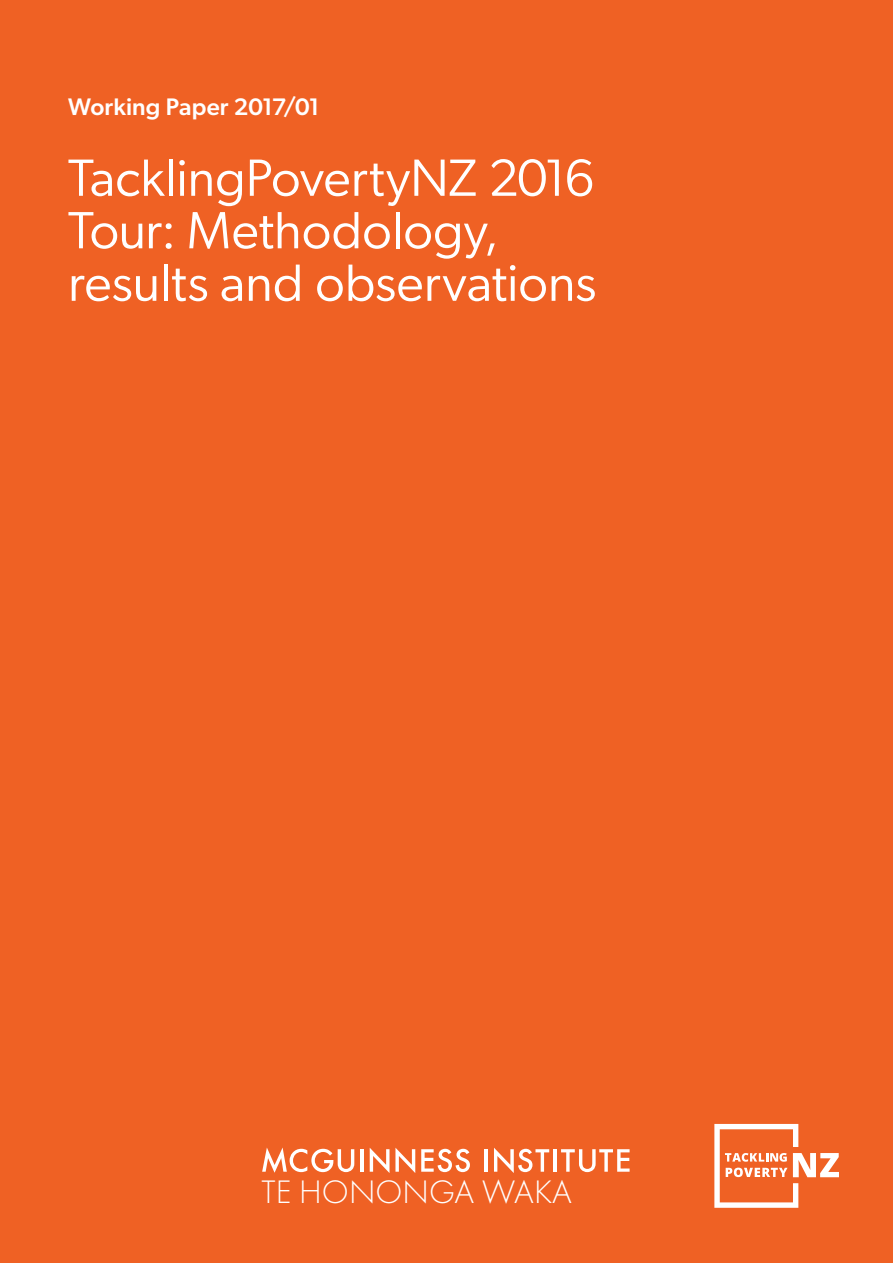
<style>
.page{position:relative;width:893px;height:1263px;background:#ef6124}
.page>*{position:absolute;margin:0;border:0;box-sizing:border-box;transform-origin:0 0}
.t1{font:52.5px/52.5px "Gibson";color:#fff}
.t2{font:300 33.75px "Futura PT";color:#fff}
.t3{font:500 24px "Gibson";letter-spacing:.005em;color:#fff}
</style>
<div class="page">
<svg style="left:714px;top:1124px;width:125px;height:84px"></svg>
<svg style="left:262px;top:1147px;width:92px;height:26px"></svg>
<hr style="left:360px;top:1149px;width:4px;height:23px;background:#fff">
<svg style="left:370px;top:1148px;width:19px;height:25px"></svg>
<svg style="left:395px;top:1148px;width:20px;height:25px"></svg>
<svg style="left:421px;top:1149px;width:49px;height:23px"></svg>
<hr style="left:485px;top:1149px;width:3px;height:23px;background:#fff">
<svg style="left:494px;top:1148px;width:55px;height:25px"></svg>
<hr style="left:553px;top:1149px;width:4px;height:23px;background:#fff">
<svg style="left:561px;top:1149px;width:69px;height:23px"></svg>
<p class="t3" style="left:68px;top:92px;width:253px">Working Paper 2017/01</p>
<p class="t1" style="left:68px;top:151px;width:530px">TacklingPovertyNZ 2016<br>Tour: Methodology, results and observations</p>
<p class="t2" style="left:262px;top:1172px;width:312px">TE HONONGA WAKA</p>
</div>
